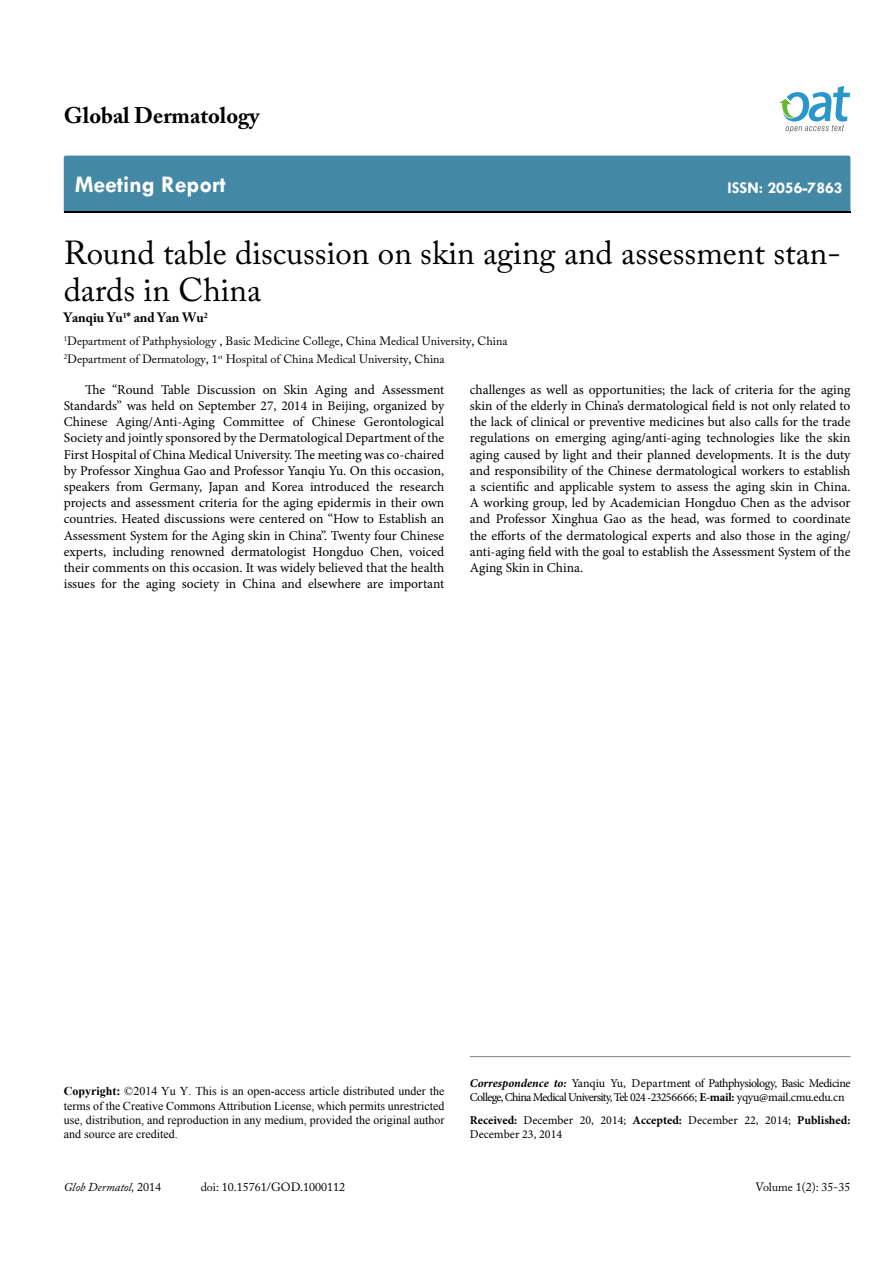
<style>
.page{position:relative;width:893px;height:1263px;background:#fff}
.page>*{position:absolute;margin:0;border:0;box-sizing:border-box;transform-origin:0 0}
.t1{font:33px/37.5px "Adobe Caslon Pro";color:#000}
.t2{font:700 24px "Tw Cen";color:#fff}
.t3{font:700 22.5px "Adobe Caslon Pro";color:#000}
.t4{font:700 16.5px "Tw Cen";color:#fff}
.t5{font:13.5px/16.2px "Minion Pro";color:#000;text-align:justify}
.t6{font:700 13.5px "Adobe Caslon Pro";color:#000}
.t7{font:12px/14.4px "Times New Roman";color:#000;text-align:justify}
.t8{font:12px/18px "Adobe Caslon Pro";color:#000}
.t9{font:12px/14.4px "Minion Pro";letter-spacing:-.035em;color:#000}
.t10{font:12px/14.4px "Minion Pro";color:#000}
.t11{font:italic 12px "Adobe Caslon Pro";color:#000}
.s1{font-weight:700}
.s2{font-weight:700;font-style:italic}
.s3{font-style:normal}
</style>
<div class="page">
<div style="left:64px;top:156px;width:786px;height:56px;background:#4389a5"></div>
<svg style="left:779px;top:86px;width:71px;height:47px"></svg>
<hr style="left:470px;top:1056px;width:380px;height:1px;background:#808285">
<h3 class="t3" style="left:64px;top:102px;width:197px">Global Dermatology</h3>
<h2 class="t2" style="left:75px;top:170px;width:153px">Meeting Report</h2>
<p class="t4" style="left:727px;top:178px;width:117px">ISSN: 2056-7863</p>
<h1 class="t1" style="left:64px;top:233px;width:778px">Round table discussion on skin aging and assessment stan&shy;dards in China</h1>
<p class="t6" style="left:64px;top:310px;width:145px">Yanqiu Yu<sup>1</sup>* and Yan Wu<sup>2</sup></p>
<p class="t8" style="left:64px;top:331px;width:445px"><sup>1</sup>Department of Pathphysiology , Basic Medicine College, China Medical University, China<br><sup>2</sup>Department of Dermatology, 1<sup>st</sup> Hospital of China Medical University, China</p>
<p class="t5" style="left:64px;top:381px;width:382px;text-indent:21px">The “Round Table Discussion on Skin Aging and Assessment Standards” was held on September 27, 2014 in Beijing, organized by Chinese Aging/Anti-Aging Committee of Chinese Gerontological Society and jointly sponsored by the Dermatological Department of the First Hospital of China Medical University. The meeting was co-chaired by Professor Xinghua Gao and Professor Yanqiu Yu. On this occasion, speakers from Germany, Japan and Korea introduced the research projects and assessment criteria for the aging epidermis in their own countries. Heated discussions were centered on “How to Establish an Assessment System for the Aging skin in China”. Twenty four Chinese experts, including renowned dermatologist Hongduo Chen, voiced their comments on this occasion. It was widely believed that the health issues for the aging society in China and elsewhere are important</p>
<p class="t5" style="left:470px;top:381px;width:382px">challenges as well as opportunities; the lack of criteria for the aging skin of the elderly in China’s dermatological field is not only related to the lack of clinical or preventive medicines but also calls for the trade regulations on emerging aging/anti-aging technologies like the skin aging caused by light and their planned developments. It is the duty and responsibility of the Chinese dermatological workers to establish a scientific and applicable system to assess the aging skin in China.<br>A working group, led by Academician Hongduo Chen as the advisor and Professor Xinghua Gao as the head, was formed to coordinate the efforts of the dermatological experts and also those in the aging/ anti-aging field with the goal to establish the Assessment System of the Aging Skin in China.</p>
<p class="t7" style="left:64px;top:1084px;width:382px"><span class="s1">Copyright:</span> ©2014 Yu Y. This is an open-access article distributed under the terms of the Creative Commons Attribution License, which permits unrestricted use, distribution, and reproduction in any medium, provided the original author and source are credited.</p>
<p class="t9" style="left:470px;top:1076px;width:382px"><span class="s2">Correspondence to:</span> Yanqiu Yu, Department of Pathphysiology, Basic Medicine<br>College, China Medical University, Tel: 024 -23256666; <span class="s1">E-mail:</span> yqyu@mail.cmu.edu.cn</p>
<p class="t10" style="left:470px;top:1113px;width:382px"><span class="s1">Received:</span> December 20, 2014; <span class="s1">Accepted:</span> December 22, 2014; <span class="s1">Published:<br></span>December 23, 2014</p>
<p class="t11" style="left:64px;top:1180px;width:99px">Glob Dermatol, <span class="s3">2014</span></p>
<p class="t8" style="left:201px;top:1178px;width:146px">doi: 10.15761/GOD.1000112</p>
<p class="t8" style="left:755px;top:1178px;width:96px">Volume 1(2): 35-35</p>
</div>
